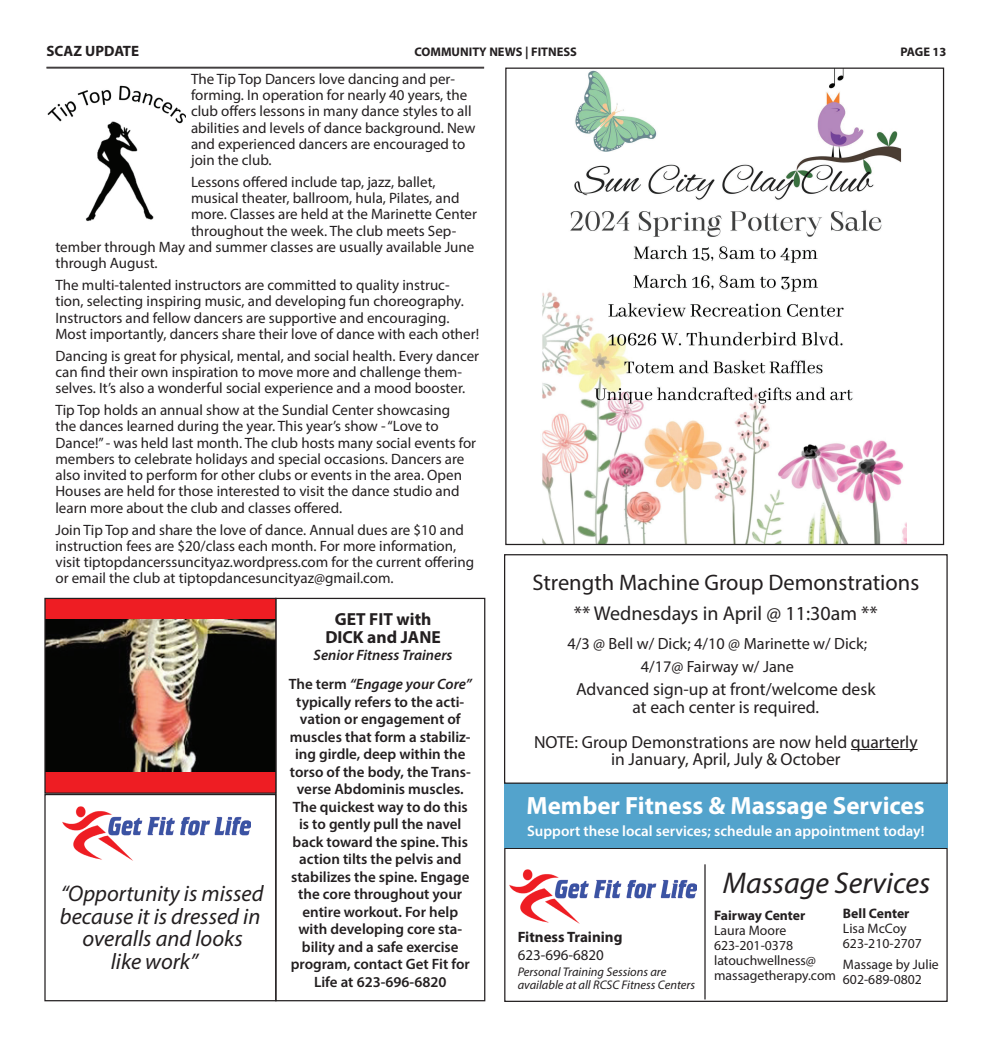
<style>
.page{position:relative;width:990px;height:1047px;background:#fff}
.page>*{position:absolute;margin:0;border:0;box-sizing:border-box;transform-origin:0 0}
.t1{font:italic 30px "Myriad Pro";color:#231f20}
.t2{font:700 25px "Myriad Pro";color:#fff}
.t3{font:italic 22.5px "Myriad Pro";color:#231f20}
.t4{font:22.5px "Myriad Pro";color:#231f20}
.t5{font:20px "Myriad Pro";color:#231f20}
.t6{font:17.5px/17.5px "Myriad Pro";color:#231f20;text-align:center}
.t7{font:700 17.5px/17.5px "Myriad Pro";color:#231f20;text-align:center}
.t8{font:16.25px/23.1px "Myriad Pro";color:#231f20;text-align:center}
.t9{font:15px/16.2px "Myriad Pro";color:#231f20}
.t10{font:600 15px/17.5px "Myriad Pro";color:#231f20;text-align:center}
.t11{font:600 15px "Myriad Pro";color:#fff}
.t12{font:italic 600 15px/28.8px "Myriad Pro";color:#231f20;text-align:center}
.t13{font:700 15px "Myriad Pro";color:#231f20}
.t14{font:13.75px/15px "Myriad Pro";color:#231f20}
.t15{font:700 13.75px "Myriad Pro";color:#231f20}
.t16{font:italic 12.5px/13.8px "Myriad Pro";color:#231f20}
.t17{font:700 12.5px "Myriad Pro";color:#231f20}
.s1{font-style:normal}
</style>
<div class="page">
<div style="left:504px;top:847px;width:444px;height:154px;border:1px solid #231f20"></div>
<img style="left:509px;top:869px;width:188px;height:54px">
<div style="left:504px;top:783px;width:444px;height:64px;background:#53a3cc"></div>
<hr style="left:704px;top:864px;width:2px;height:135px;background:#231f20">
<hr style="left:851px;top:749px;width:67px;height:1px;background:#231f20">
<div style="left:504px;top:554px;width:444px;height:229px;border:1px solid #231f20"></div>
<div style="left:275px;top:597px;width:210px;height:404px;border:1px solid #231f20"></div>
<img style="left:63px;top:806px;width:187px;height:54px">
<div style="left:44px;top:793px;width:232px;height:208px;border:1px solid #231f20"></div>
<div style="left:45px;top:598px;width:231px;height:195px;background:#ee1d23"></div>
<img style="left:46px;top:620px;width:228px;height:151px">
<div style="left:44px;top:597px;width:232px;height:196px;border:1px solid #231f20"></div>
<img style="left:47px;top:85px;width:138px;height:137px">
<hr style="left:46px;top:67px;width:438px;height:1px;background:#231f20">
<hr style="left:46px;top:68px;width:438px;height:1px;background:#231f20">
<img style="left:542px;top:70px;width:365px;height:473px">
<p class="t13" style="left:46px;top:41px;width:94px">SCAZ UPDATE</p>
<p class="t17" style="left:414px;top:44px;width:164px">COMMUNITY NEWS | FITNESS</p>
<p class="t17" style="left:900px;top:44px;width:47px">PAGE 13</p>
<p class="t9" style="left:191px;top:70px;width:286px">The Tip Top Dancers love dancing and per&shy;forming. In operation for nearly 40 years, the club offers lessons in many dance styles to all abilities and levels of dance background. New and experienced dancers are encouraged to join the club.</p>
<p class="t9" style="left:191px;top:173px;width:246px">Lessons offered include tap, jazz, ballet,</p>
<p class="t9" style="left:191px;top:190px;width:270px">musical theater, ballroom, hula, Pilates, and</p>
<p class="t9" style="left:191px;top:206px;width:287px">more. Classes are held at the Marinette Center</p>
<p class="t9" style="left:191px;top:222px;width:267px">throughout the week. The club meets Sep-</p>
<p class="t9" style="left:55px;top:238px;width:420px">tember through May and summer classes are usually available June</p>
<p class="t9" style="left:55px;top:255px;width:104px">through August.</p>
<p class="t9" style="left:55px;top:277px;width:425px">The multi-talented instructors are committed to quality instruc&shy;tion, selecting inspiring music, and developing fun choreography.<br>Instructors and fellow dancers are supportive and encouraging.<br>Most importantly, dancers share their love of dance with each other!</p>
<p class="t9" style="left:55px;top:347px;width:425px">Dancing is great for physical, mental, and social health. Every dancer can find their own inspiration to move more and challenge them&shy;selves. It’s also a wonderful social experience and a mood booster.</p>
<p class="t9" style="left:55px;top:402px;width:422px">Tip Top holds an annual show at the Sundial Center showcasing<br>the dances learned during the year. This year’s show - “Love to Dance!” - was held last month. The club hosts many social events for members to celebrate holidays and special occasions. Dancers are also invited to perform for other clubs or events in the area. Open Houses are held for those interested to visit the dance studio and learn more about the club and classes offered.</p>
<p class="t9" style="left:55px;top:521px;width:420px">Join Tip Top and share the love of dance. Annual dues are $10 and instruction fees are $20/class each month. For more information, visit tiptopdancerssuncityaz.wordpress.com for the current offering or email the club at tiptopdancesuncityaz@gmail.com.</p>
<h3 class="t4" style="left:532px;top:568px;width:388px">Strength Machine Group Demonstrations</h3>
<h3 class="t5" style="left:574px;top:601px;width:306px">** Wednesdays in April @ 11:30am **</h3>
<p class="t8" style="left:568px;top:631px;width:301px">4/3 @ Bell w/ Dick; 4/10 @ Marinette w/ Dick;<br>4/17@ Fairway w/ Jane</p>
<p class="t6" style="left:576px;top:680px;width:301px">Advanced sign-up at front/welcome desk at each center is required.</p>
<p class="t6" style="left:534px;top:732px;width:385px">NOTE: Group Demonstrations are now held quarterly in January, April, July &amp; October</p>
<p class="t7" style="left:325px;top:610px;width:117px">GET FIT with<br>DICK and JANE</p>
<p class="t12" style="left:289px;top:640px;width:185px">Senior Fitness Trainers<br><span class="s1">The term</span> “Engage your Core”</p>
<p class="t10" style="left:290px;top:692px;width:182px">typically refers to the acti&shy;vation or engagement of muscles that form a stabiliz&shy;ing girdle, deep within the torso of the body, the Trans&shy;verse Abdominis muscles.<br>The quickest way to do this is to gently pull the navel back toward the spine. This action tilts the pelvis and stabilizes the spine. Engage the core throughout your entire workout. For help with developing core sta&shy;bility and a safe exercise program, contact Get Fit for<br>Life at 623-696-6820</p>
<h2 class="t2" style="left:527px;top:789px;width:400px">Member Fitness &amp; Massage Services</h2>
<p class="t11" style="left:527px;top:821px;width:399px">Support these local services; schedule an appointment today!</p>
<h1 class="t1" style="left:723px;top:864px;width:209px">Massage Services</h1>
<h3 class="t3" style="left:61px;top:879px;width:204px">“Opportunity is missed</h3>
<h3 class="t3" style="left:60px;top:902px;width:202px">because it is dressed in</h3>
<h3 class="t3" style="left:83px;top:924px;width:162px">overalls and looks</h3>
<h3 class="t3" style="left:111px;top:947px;width:89px">like work”</h3>
<p class="t15" style="left:843px;top:904px;width:68px">Bell Center</p>
<p class="t14" style="left:843px;top:920px;width:80px">Lisa McCoy<br>623-210-2707</p>
<p class="t14" style="left:843px;top:956px;width:97px">Massage by Julie<br>602-689-0802</p>
<p class="t15" style="left:714px;top:906px;width:93px">Fairway Center</p>
<p class="t14" style="left:714px;top:922px;width:123px">Laura Moore<br>623-201-0378 latouchwellness@ massagetherapy.com</p>
<p class="t13" style="left:518px;top:927px;width:106px">Fitness Training</p>
<p class="t9" style="left:518px;top:945px;width:88px">623-696-6820</p>
<p class="t16" style="left:518px;top:964px;width:179px">Personal Training Sessions are available at all RCSC Fitness Centers</p>
</div>
